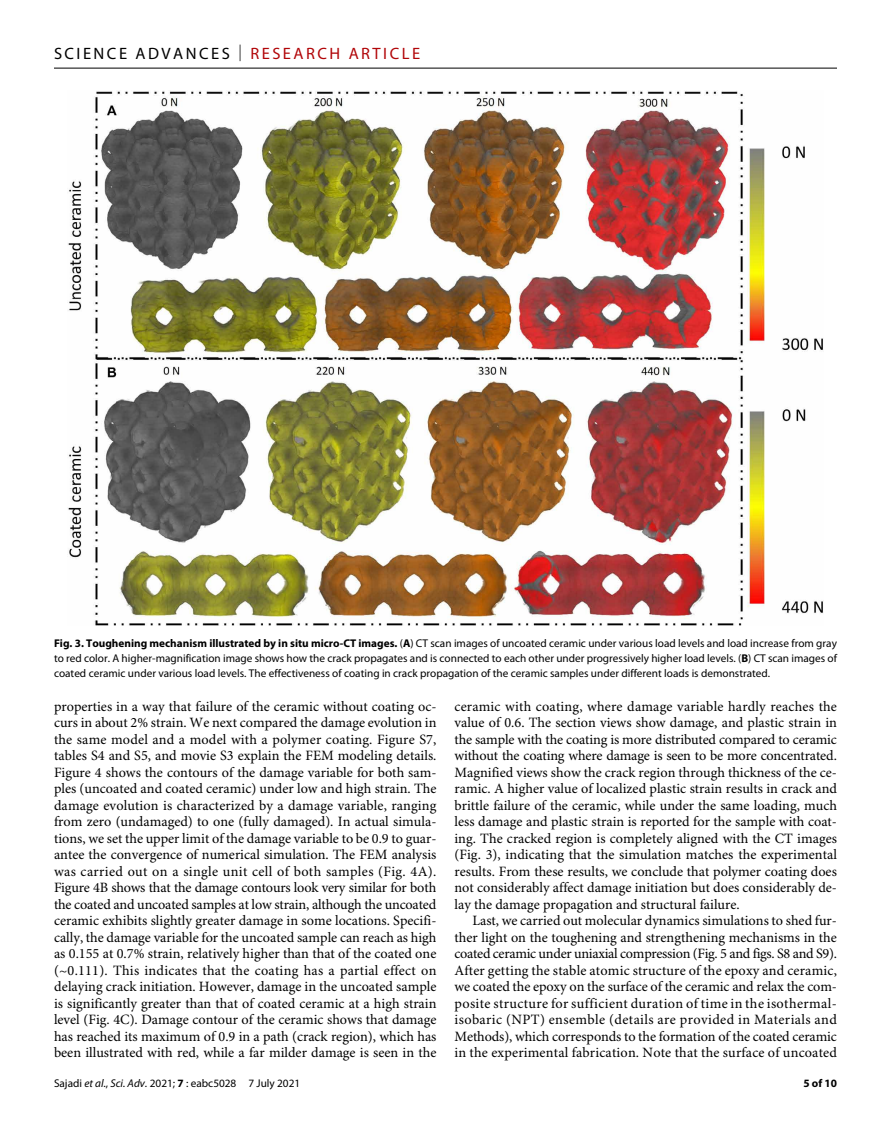
<style>
.page{position:relative;width:891px;height:1134px;background:#fff}
.page>*{position:absolute;margin:0;border:0;box-sizing:border-box;transform-origin:0 0}
.t1{font:16.5px "Myriad Pro";letter-spacing:.15em;color:#000}
.t2{font:14.25px/16.5px "Minion Pro";color:#000;text-align:justify}
.t3{font:11.25px/15px "Myriad Pro";color:#000;text-align:justify}
.t4{font:700 11.25px "Myriad Pro";color:#000}
.s1{font-weight:300}
.s2{color:#b10508}
.s3{font-weight:700}
.s4{font-style:italic}
</style>
<div class="page">
<hr style="left:54px;top:68px;width:783px;height:1px;background:#000">
<img style="left:68px;top:90px;width:756px;height:536px">
<p class="t1" style="left:54px;top:40px;width:368px">SCIENCE ADVANCES <span class="s1">|</span> <span class="s2">RESEARCH ARTICLE</span></p>
<p class="t3" style="left:54px;top:636px;width:785px"><span class="s3">Fig. 3. Toughening mechanism illustrated by in situ micro-CT images.</span> (<span class="s3">A</span>) CT scan images of uncoated ceramic under various load levels and load increase from gray to red color. A higher-magnification image shows how the crack propagates and is connected to each other under progressively higher load levels. (<span class="s3">B</span>) CT scan images of coated ceramic under various load levels. The effectiveness of coating in crack propagation of the ceramic samples under different loads is demonstrated.</p>
<p class="t2" style="left:54px;top:699px;width:384px">properties in a way that failure of the ceramic without coating oc&shy;curs in about 2% strain. We next compared the damage evolution in the same model and a model with a polymer coating. Figure S7, tables S4 and S5, and movie S3 explain the FEM modeling details.<br>Figure 4 shows the contours of the damage variable for both sam&shy;ples (uncoated and coated ceramic) under low and high strain. The damage evolution is characterized by a damage variable, ranging from zero (undamaged) to one (fully damaged). In actual simula&shy;tions, we set the upper limit of the damage variable to be 0.9 to guar&shy;antee the convergence of numerical simulation. The FEM analysis was carried out on a single unit cell of both samples (Fig. 4A).<br>Figure 4B shows that the damage contours look very similar for both the coated and uncoated samples at low strain, although the uncoated ceramic exhibits slightly greater damage in some locations. Specifi&shy;cally, the damage variable for the uncoated sample can reach as high as 0.155 at 0.7% strain, relatively higher than that of the coated one (~0.111). This indicates that the coating has a partial effect on delaying crack initiation. However, damage in the uncoated sample is significantly greater than that of coated ceramic at a high strain level (Fig. 4C). Damage contour of the ceramic shows that damage has reached its maximum of 0.9 in a path (crack region), which has been illustrated with red, while a far milder damage is seen in the</p>
<p class="t2" style="left:454px;top:699px;width:384px">ceramic with coating, where damage variable hardly reaches the value of 0.6. The section views show damage, and plastic strain in the sample with the coating is more distributed compared to ceramic without the coating where damage is seen to be more concentrated.<br>Magnified views show the crack region through thickness of the ce&shy;ramic. A higher value of localized plastic strain results in crack and brittle failure of the ceramic, while under the same loading, much less damage and plastic strain is reported for the sample with coat&shy;ing. The cracked region is completely aligned with the CT images (Fig. 3), indicating that the simulation matches the experimental results. From these results, we conclude that polymer coating does not considerably affect damage initiation but does considerably de&shy;lay the damage propagation and structural failure.</p>
<p class="t2" style="left:454px;top:914px;width:384px;text-indent:18px">Last, we carried out molecular dynamics simulations to shed fur&shy;ther light on the toughening and strengthening mechanisms in the coated ceramic under uniaxial compression (Fig. 5 and figs. S8 and S9).<br>After getting the stable atomic structure of the epoxy and ceramic, we coated the epoxy on the surface of the ceramic and relax the com&shy;posite structure for sufficient duration of time in the isothermal&shy;isobaric (NPT) ensemble (details are provided in Materials and Methods), which corresponds to the formation of the coated ceramic in the experimental fabrication. Note that the surface of uncoated</p>
<p class="t3" style="left:54px;top:1076px;width:248px">Sajadi <span class="s4">et al</span>., <span class="s4">Sci. Adv.</span> 2021; <span class="s3">7</span> : eabc5028 7 July 2021</p>
<p class="t4" style="left:803px;top:1074px;width:35px">5 of 10</p>
</div>
